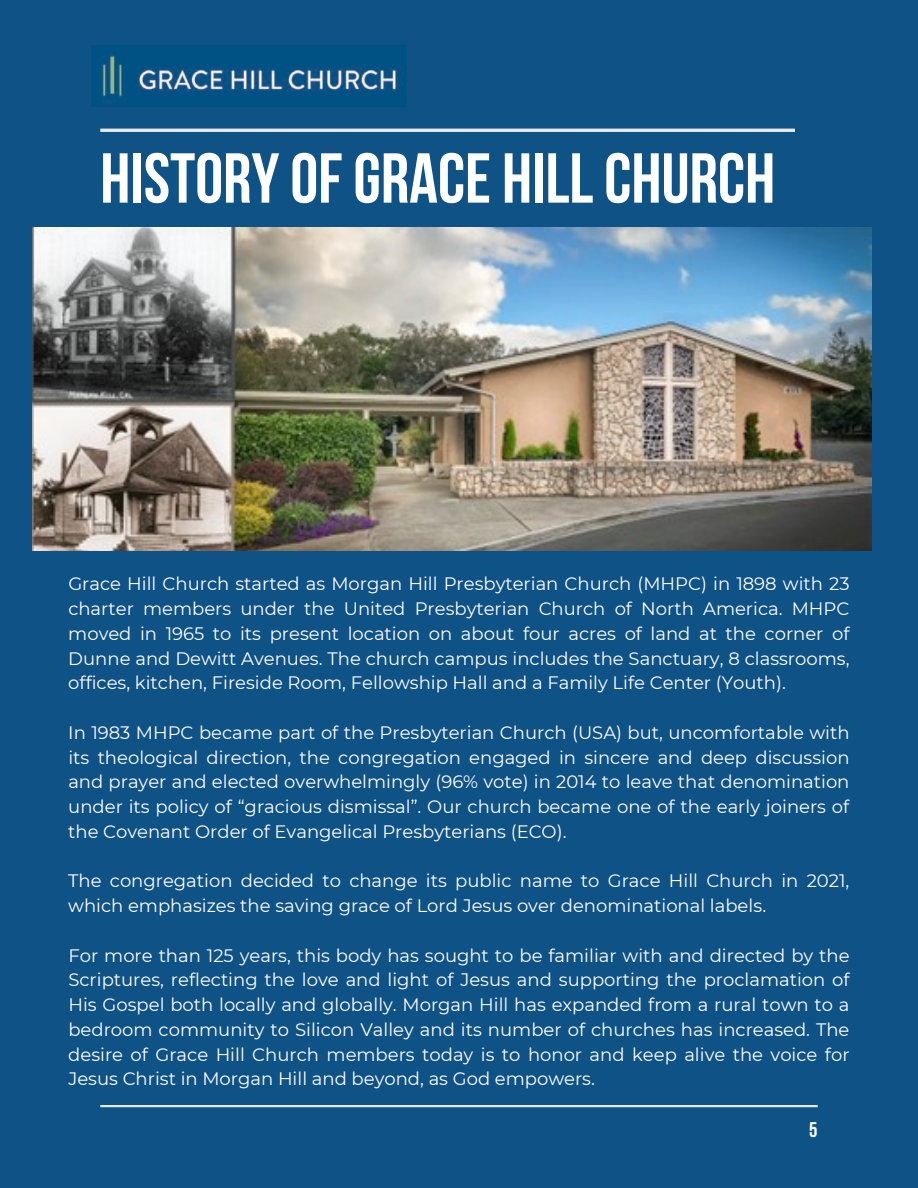
<style>
.page{position:relative;width:918px;height:1188px;background:#0f5286}
.page>*{position:absolute;margin:0;border:0;box-sizing:border-box;transform-origin:0 0}
.t1{font:700 70.5px "Bebas Neue";color:#fff}
.t2{font:700 21.15px "Bebas Neue";color:#fff}
.t3{font:18px/24.8px "Montserrat";color:#fff;text-align:justify}
</style>
<div class="page">
<hr style="left:100px;top:1105px;width:718px;height:2px;background:#e9e9e9">
<img style="left:33px;top:228px;width:838px;height:323px">
<hr style="left:100px;top:129px;width:695px;height:3px;background:#e9e9e9">
<img style="left:92px;top:45px;width:315px;height:62px">
<h1 class="t1" style="left:100px;top:150px;width:676px">HISTORY OF GRACE HILL CHURCH</h1>
<p class="t3" style="left:68px;top:572px;width:783px">Grace Hill Church started as Morgan Hill Presbyterian Church (MHPC) in 1898 with 23 charter members under the United Presbyterian Church of North America. MHPC moved in 1965 to its present location on about four acres of land at the corner of Dunne and Dewitt Avenues. The church campus includes the Sanctuary, 8 classrooms, offices, kitchen, Fireside Room, Fellowship Hall and a Family Life Center (Youth).</p>
<p class="t3" style="left:68px;top:720px;width:783px">In 1983 MHPC became part of the Presbyterian Church (USA) but, uncomfortable with its theological direction, the congregation engaged in sincere and deep discussion and prayer and elected overwhelmingly (96% vote) in 2014 to leave that denomination under its policy of “gracious dismissal”. Our church became one of the early joiners of the Covenant Order of Evangelical Presbyterians (ECO).</p>
<p class="t3" style="left:68px;top:869px;width:783px">The congregation decided to change its public name to Grace Hill Church in 2021, which emphasizes the saving grace of Lord Jesus over denominational labels.</p>
<p class="t3" style="left:68px;top:943px;width:783px">For more than 125 years, this body has sought to be familiar with and directed by the Scriptures, reflecting the love and light of Jesus and supporting the proclamation of His Gospel both locally and globally. Morgan Hill has expanded from a rural town to a bedroom community to Silicon Valley and its number of churches has increased. The desire of Grace Hill Church members today is to honor and keep alive the voice for Jesus Christ in Morgan Hill and beyond, as God empowers.</p>
<p class="t2" style="left:809px;top:1121px;width:10px">5</p>
</div>
